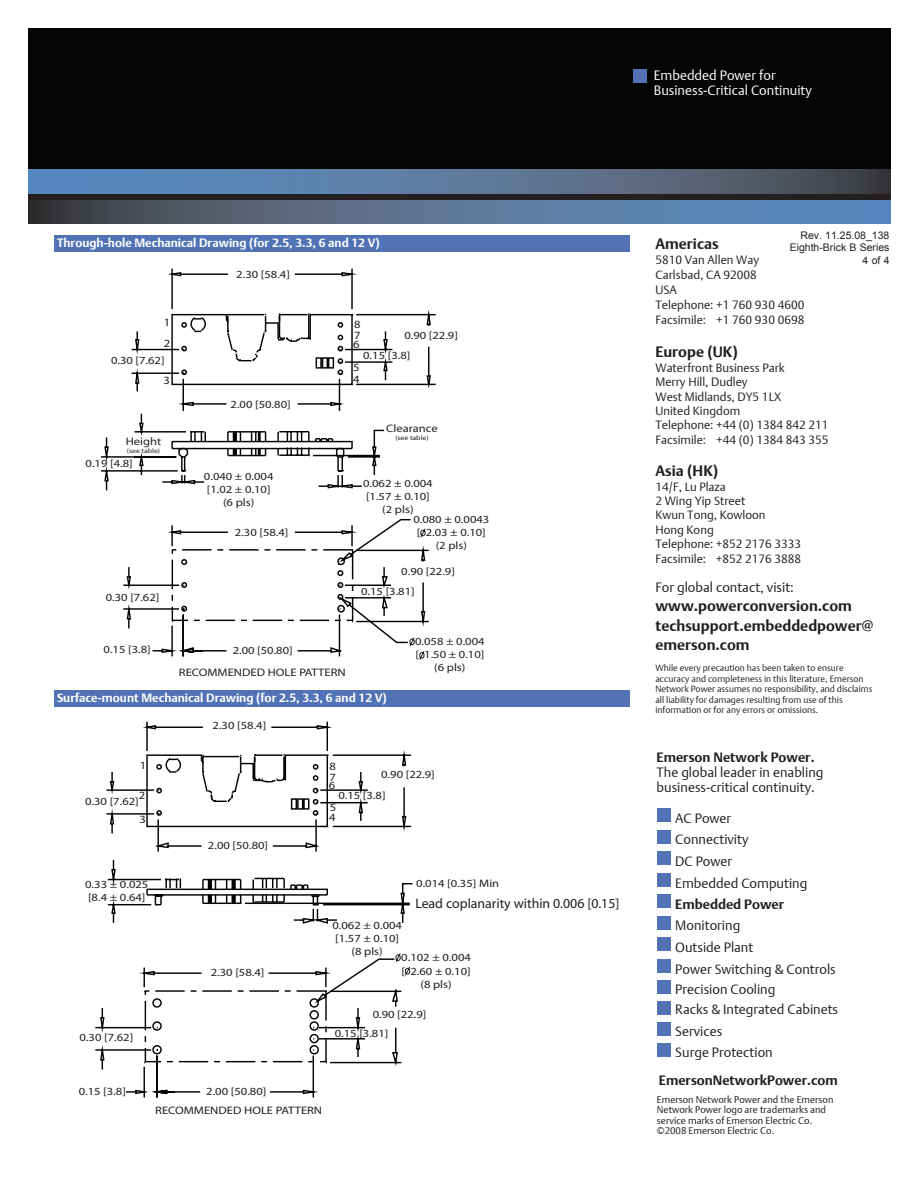
<style>
.page{position:relative;width:918px;height:1188px;background:#fff}
.page>*{position:absolute;margin:0;border:0;box-sizing:border-box;transform-origin:0 0}
.t1{font:700 15px/19.5px "DTL Argo T";color:#231f20}
.t2{font:13.8px "Myriad";color:#231f20}
.t3{font:13.5px/15px "DTL Argo T Light";color:#231f20}
.t4{font:13.5px/15px "DTL Argo T Light";color:#fff}
.t5{font:700 13.5px "DTL Argo T";color:#231f20}
.t6{font:12px "DTL Argo T Light";color:#231f20}
.t7{font:700 12px "DTL Argo T";color:#fff}
.t8{font:11.1px/20.9px "Myriad";color:#231f20;scale:1.13 1}
.t9{font:10.95px/13px "Myriad";color:#231f20;text-align:center;scale:1.15 1}
.t10{font:10.5px "Arial";color:#231f20}
.t11{font:9.75px/10.5px "DTL Argo T Light";color:#231f20}
.t12{font:9px/10.5px "DTL Argo T Light";color:#231f20}
.t13{font:6.75px "Myriad";color:#231f20;scale:1.15 1}
.s1{font-family:"DTL Argo T";font-weight:700}
</style>
<div class="page">
<div style="left:29px;top:28px;width:862px;height:173px;background:#040504"></div>
<div style="left:633px;top:69px;width:13px;height:13px;background:#5173b5"></div>
<div style="left:29px;top:170px;width:862px;height:54px;background:#231f20"></div>
<svg style="left:30px;top:200px;width:861px;height:24px;background:#556f8e"></svg>
<svg style="left:29px;top:170px;width:862px;height:23px;background:#567292"></svg>
<div style="left:657px;top:873px;width:14px;height:14px;background:#5173b5"></div>
<div style="left:657px;top:895px;width:14px;height:13px;background:#5173b5"></div>
<div style="left:657px;top:916px;width:14px;height:13px;background:#5173b5"></div>
<div style="left:657px;top:938px;width:14px;height:13px;background:#5173b5"></div>
<div style="left:657px;top:959px;width:14px;height:14px;background:#5173b5"></div>
<div style="left:657px;top:980px;width:14px;height:14px;background:#5173b5"></div>
<div style="left:657px;top:1001px;width:14px;height:13px;background:#5173b5"></div>
<div style="left:657px;top:1022px;width:14px;height:14px;background:#5173b5"></div>
<div style="left:657px;top:1044px;width:14px;height:13px;background:#5173b5"></div>
<div style="left:657px;top:809px;width:14px;height:13px;background:#5173b5"></div>
<div style="left:657px;top:830px;width:14px;height:14px;background:#5173b5"></div>
<div style="left:657px;top:851px;width:14px;height:14px;background:#5173b5"></div>
<svg style="left:101px;top:331px;width:62px;height:322px"></svg>
<svg style="left:163px;top:268px;width:273px;height:392px"></svg>
<div style="left:54px;top:235px;width:575px;height:17px;background:#5173b5"></div>
<div style="left:54px;top:690px;width:575px;height:16px;background:#5173b5"></div>
<svg style="left:106px;top:721px;width:306px;height:161px"></svg>
<svg style="left:95px;top:882px;width:318px;height:216px"></svg>
<svg style="left:144px;top:753px;width:267px;height:310px"></svg>
<p class="t4" style="left:654px;top:68px;width:160px">Embedded Power for<br>Business-Critical Continuity</p>
<p class="t7" style="left:57px;top:236px;width:324px">Through-hole Mechanical Drawing (for 2.5, 3.3, 6 and 12 V)</p>
<p class="t9" style="left:236px;top:268px;width:48px">2.30 [58.4]</p>
<p class="t8" style="left:164px;top:312px;width:7px">1<br>2</p>
<p class="t8" style="left:163px;top:370px;width:7px">3</p>
<p class="t8" style="left:353px;top:369px;width:7px">4</p>
<p class="t8" style="left:354px;top:315px;width:7px">8</p>
<p class="t9" style="left:363px;top:326px;width:84px;line-height:20.1px;text-align:left;text-indent:41px">0.90 [22.9]<br>0.15 [3.8]</p>
<p class="t8" style="left:354px;top:326px;width:7px">7</p>
<p class="t8" style="left:353px;top:334px;width:7px">6</p>
<p class="t9" style="left:111px;top:354px;width:48px">0.30 [7.62]</p>
<p class="t8" style="left:353px;top:357px;width:7px">5</p>
<p class="t9" style="left:126px;top:435px;width:32px">Height</p>
<p class="t13" style="left:127px;top:447px;width:30px">(see table)</p>
<p class="t9" style="left:86px;top:457px;width:43px">0.19 [4.8]</p>
<p class="t9" style="left:106px;top:591px;width:48px">0.30 [7.62]</p>
<p class="t9" style="left:104px;top:644px;width:43px">0.15 [3.8]</p>
<p class="t9" style="left:231px;top:398px;width:54px">2.00 [50.80]</p>
<p class="t9" style="left:386px;top:422px;width:46px">Clearance</p>
<p class="t13" style="left:395px;top:434px;width:30px">(see table)</p>
<p class="t9" style="left:204px;top:471px;width:62px">0.040 ± 0.004 [1.02 ± 0.10] (6 pls)</p>
<p class="t9" style="left:363px;top:477px;width:62px">0.062 ± 0.004 [1.57 ± 0.10] (2 pls)</p>
<p class="t9" style="left:413px;top:514px;width:68px">0.080 ± 0.0043 [ 2.03 ± 0.10] (2 pls)</p>
<p class="t9" style="left:361px;top:562px;width:83px;line-height:20px;text-align:left;text-indent:40px">0.90 [22.9]<br>0.15 [3.81]</p>
<p class="t9" style="left:235px;top:526px;width:48px">2.30 [58.4]</p>
<p class="t9" style="left:233px;top:644px;width:54px">2.00 [50.80]</p>
<p class="t9" style="left:179px;top:667px;width:146px">RECOMMENDED HOLE PATTERN</p>
<p class="t9" style="left:415px;top:636px;width:62px">0.058 ± 0.004 [ 1.50 ± 0.10] (6 pls)</p>
<p class="t7" style="left:57px;top:690px;width:331px">Surface-mount Mechanical Drawing (for 2.5, 3.3, 6 and 12 V)</p>
<p class="t9" style="left:213px;top:719px;width:48px">2.30 [58.4]</p>
<p class="t8" style="left:140px;top:755px;width:7px">1</p>
<p class="t8" style="left:139px;top:785px;width:7px">2</p>
<p class="t8" style="left:140px;top:810px;width:7px">3</p>
<p class="t8" style="left:329px;top:808px;width:7px">4</p>
<p class="t8" style="left:329px;top:756px;width:7px">8</p>
<p class="t9" style="left:338px;top:764px;width:85px;line-height:21.6px;text-align:left;text-indent:43px">0.90 [22.9]<br>0.15 [3.8]</p>
<p class="t8" style="left:330px;top:767px;width:7px">7</p>
<p class="t8" style="left:329px;top:775px;width:7px">6</p>
<p class="t9" style="left:85px;top:796px;width:48px">0.30 [7.62]</p>
<p class="t8" style="left:330px;top:798px;width:7px">5</p>
<p class="t9" style="left:85px;top:879px;width:56px;text-align:left">0.33 ± 0.025 [8.4 ± 0.64]</p>
<p class="t9" style="left:80px;top:1031px;width:48px">0.30 [7.62]</p>
<p class="t9" style="left:208px;top:840px;width:54px">2.00 [50.80]</p>
<p class="t9" style="left:211px;top:966px;width:48px">2.30 [58.4]</p>
<p class="t9" style="left:416px;top:878px;width:74px">0.014 [0.35] Min</p>
<p class="t2" style="left:415px;top:897px;width:206px">Lead coplanarity within 0.006 [0.15]</p>
<p class="t9" style="left:332px;top:919px;width:62px">0.062 ± 0.004 [1.57 ± 0.10] (8 pls)</p>
<p class="t9" style="left:401px;top:952px;width:62px">0.102 ± 0.004 [ 2.60 ± 0.10] (8 pls)</p>
<p class="t9" style="left:335px;top:1006px;width:81px;line-height:18.8px;text-align:left;text-indent:38px">0.90 [22.9]<br>0.15 [3.81]</p>
<p class="t9" style="left:79px;top:1085px;width:43px">0.15 [3.8]</p>
<p class="t9" style="left:206px;top:1085px;width:54px">2.00 [50.80]</p>
<p class="t9" style="left:155px;top:1105px;width:147px">RECOMMENDED HOLE PATTERN</p>
<p class="t10" style="left:800px;top:228px;width:91px">Rev. 11.25.08_138</p>
<p class="t10" style="left:790px;top:241px;width:101px">Eighth-Brick B Series</p>
<p class="t10" style="left:863px;top:253px;width:28px">4 of 4</p>
<p class="t1" style="left:656px;top:234px;width:65px">Americas</p>
<p class="t6" style="left:656px;top:253px;width:105px">5810 Van Allen Way</p>
<p class="t6" style="left:656px;top:268px;width:103px">Carlsbad, CA 92008</p>
<p class="t6" style="left:656px;top:283px;width:23px">USA</p>
<p class="t6" style="left:656px;top:298px;width:150px">Telephone: +1 760 930 4600</p>
<p class="t6" style="left:656px;top:313px;width:150px">Facsimile: +1 760 930 0698</p>
<p class="t1" style="left:656px;top:342px;width:84px">Europe (UK)</p>
<p class="t6" style="left:656px;top:360px;width:131px">Waterfront Business Park</p>
<p class="t6" style="left:656px;top:375px;width:94px">Merry Hill, Dudley</p>
<p class="t6" style="left:656px;top:389px;width:127px">West Midlands, DY5 1LX</p>
<p class="t6" style="left:656px;top:404px;width:86px">United Kingdom</p>
<p class="t6" style="left:656px;top:418px;width:175px">Telephone: +44 (0) 1384 842 211</p>
<p class="t6" style="left:656px;top:432px;width:175px">Facsimile: +44 (0) 1384 843 355</p>
<p class="t1" style="left:656px;top:461px;width:64px">Asia (HK)</p>
<p class="t6" style="left:656px;top:479px;width:72px">14/F, Lu Plaza</p>
<p class="t6" style="left:656px;top:494px;width:91px">2 Wing Yip Street</p>
<p class="t6" style="left:656px;top:508px;width:112px">Kwun Tong, Kowloon</p>
<p class="t6" style="left:656px;top:522px;width:60px">Hong Kong</p>
<p class="t6" style="left:656px;top:537px;width:147px">Telephone: +852 2176 3333</p>
<p class="t6" style="left:656px;top:551px;width:147px">Facsimile: +852 2176 3888</p>
<p class="t3" style="left:656px;top:580px;width:140px">For global contact, visit:</p>
<p class="t1" style="left:656px;top:596px;width:198px">www.powerconversion.com</p>
<p class="t1" style="left:656px;top:616px;width:219px">techsupport.embeddedpower@ emerson.com</p>
<p class="t12" style="left:656px;top:663px;width:218px">While every precaution has been taken to ensure accuracy and completeness in this literature, Emerson Network Power assumes no responsibility, and disclaims all liability for damages resulting from use of this information or for any errors or omissions.</p>
<p class="t3" style="left:657px;top:749px;width:168px"><span class="s1">Emerson Network Power.<br></span>The global leader in enabling business-critical continuity.</p>
<p class="t3" style="left:675px;top:811px;width:57px">AC Power</p>
<p class="t3" style="left:675px;top:832px;width:75px">Connectivity</p>
<p class="t3" style="left:675px;top:853px;width:58px">DC Power</p>
<p class="t3" style="left:675px;top:875px;width:134px">Embedded Computing</p>
<p class="t5" style="left:675px;top:896px;width:110px">Embedded Power</p>
<p class="t3" style="left:675px;top:918px;width:66px">Monitoring</p>
<p class="t3" style="left:675px;top:940px;width:80px">Outside Plant</p>
<p class="t3" style="left:675px;top:961px;width:162px">Power Switching &amp; Controls</p>
<p class="t3" style="left:675px;top:982px;width:102px">Precision Cooling</p>
<p class="t3" style="left:675px;top:1001px;width:164px">Racks &amp; Integrated Cabinets</p>
<p class="t3" style="left:675px;top:1024px;width:49px">Services</p>
<p class="t3" style="left:675px;top:1045px;width:99px">Surge Protection</p>
<p class="t5" style="left:659px;top:1072px;width:180px">EmersonNetworkPower.com</p>
<p class="t11" style="left:657px;top:1094px;width:178px">Emerson Network Power and the Emerson Network Power logo are trademarks and service marks of Emerson Electric Co. ©2008 Emerson Electric Co.</p>
</div>
